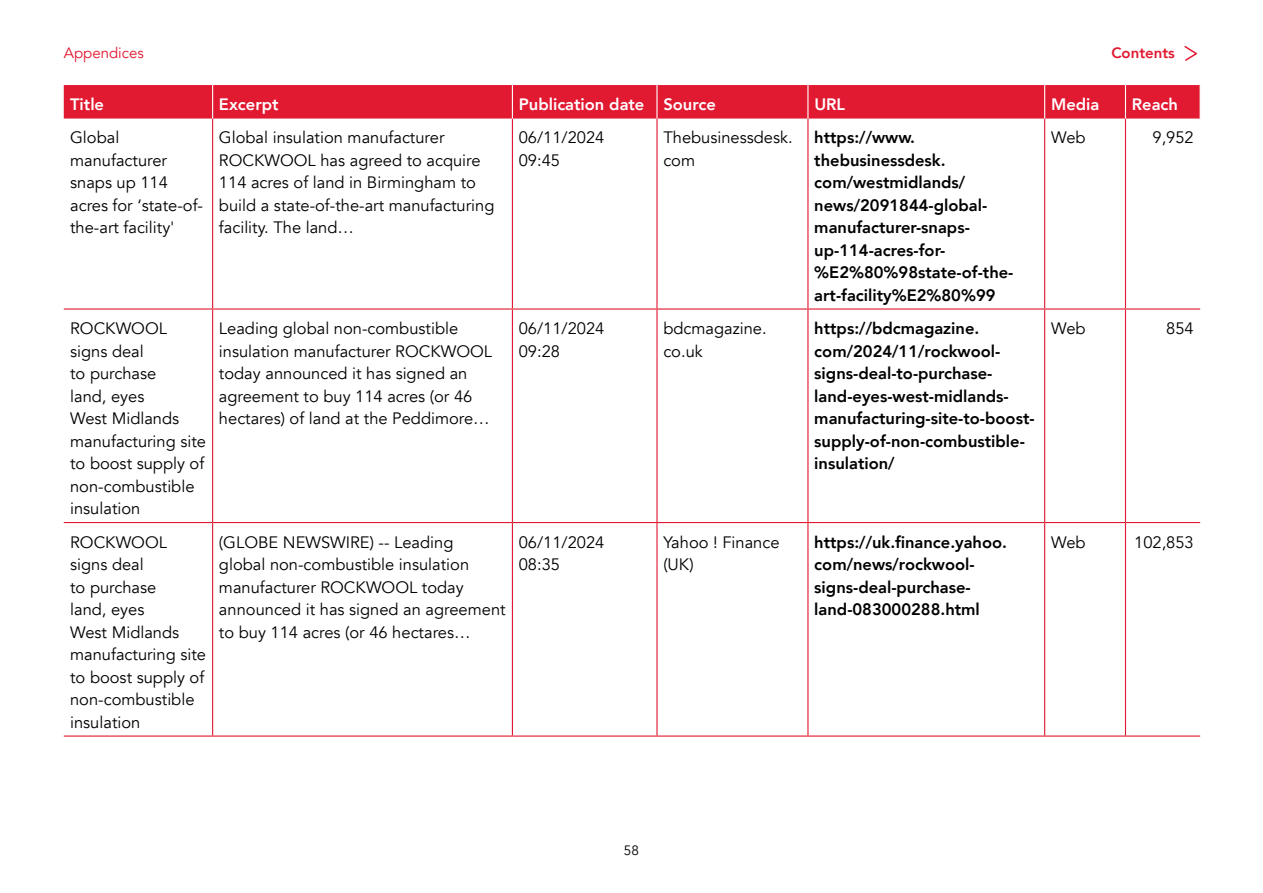
<style>
.page{position:relative;width:1263px;height:893px;background:#fff}
.page>*{position:absolute;margin:0;border:0;box-sizing:border-box;transform-origin:0 0}
.t1{font:16.5px/22.5px "Avenir";color:#000}
.t2{font:800 16.5px/22.5px "Avenir";color:#000}
.t3{font:800 16.5px "Avenir";color:#fff}
.t4{font:15px "Avenir";color:#e11931}
.t5{font:800 15px "Avenir";color:#e11931}
.t6{font:13.5px "Avenir";color:#000}
</style>
<div class="page">
<svg style="left:1184px;top:46px;width:13px;height:15px"></svg>
<div style="left:64px;top:85px;width:1135px;height:34px;background:#e11931"></div>
<hr style="left:512px;top:119px;width:1px;height:189px;background:#e11931">
<hr style="left:656px;top:119px;width:1px;height:189px;background:#e11931">
<hr style="left:807px;top:119px;width:1px;height:189px;background:#e11931">
<hr style="left:1044px;top:119px;width:1px;height:189px;background:#e11931">
<hr style="left:512px;top:310px;width:1px;height:212px;background:#e11931">
<hr style="left:656px;top:310px;width:1px;height:212px;background:#e11931">
<hr style="left:807px;top:310px;width:1px;height:212px;background:#e11931">
<hr style="left:1044px;top:310px;width:1px;height:212px;background:#e11931">
<hr style="left:512px;top:523px;width:1px;height:212px;background:#e11931">
<hr style="left:656px;top:523px;width:1px;height:212px;background:#e11931">
<hr style="left:807px;top:523px;width:1px;height:212px;background:#e11931">
<hr style="left:1044px;top:523px;width:1px;height:212px;background:#e11931">
<hr style="left:212px;top:119px;width:1px;height:189px;background:#e11931">
<hr style="left:212px;top:310px;width:1px;height:212px;background:#e11931">
<hr style="left:212px;top:523px;width:1px;height:212px;background:#e11931">
<hr style="left:1125px;top:119px;width:1px;height:189px;background:#e11931">
<hr style="left:1125px;top:310px;width:1px;height:212px;background:#e11931">
<hr style="left:1125px;top:523px;width:1px;height:212px;background:#e11931">
<hr style="left:64px;top:308px;width:149px;height:2px;background:#e11931">
<hr style="left:213px;top:308px;width:299px;height:2px;background:#e11931">
<hr style="left:512px;top:308px;width:145px;height:2px;background:#e11931">
<hr style="left:657px;top:308px;width:151px;height:2px;background:#e11931">
<hr style="left:808px;top:308px;width:237px;height:2px;background:#e11931">
<hr style="left:1045px;top:308px;width:80px;height:2px;background:#e11931">
<hr style="left:1125px;top:308px;width:75px;height:2px;background:#e11931">
<hr style="left:64px;top:522px;width:149px;height:1px;background:#e11931">
<hr style="left:213px;top:522px;width:299px;height:1px;background:#e11931">
<hr style="left:512px;top:522px;width:145px;height:1px;background:#e11931">
<hr style="left:657px;top:522px;width:151px;height:1px;background:#e11931">
<hr style="left:808px;top:522px;width:237px;height:1px;background:#e11931">
<hr style="left:1045px;top:522px;width:80px;height:1px;background:#e11931">
<hr style="left:1125px;top:522px;width:75px;height:1px;background:#e11931">
<hr style="left:64px;top:735px;width:149px;height:2px;background:#e11931">
<hr style="left:213px;top:735px;width:299px;height:2px;background:#e11931">
<hr style="left:512px;top:735px;width:145px;height:2px;background:#e11931">
<hr style="left:657px;top:735px;width:151px;height:2px;background:#e11931">
<hr style="left:808px;top:735px;width:237px;height:2px;background:#e11931">
<hr style="left:1045px;top:735px;width:80px;height:2px;background:#e11931">
<hr style="left:1125px;top:735px;width:75px;height:2px;background:#e11931">
<hr style="left:212px;top:85px;width:1px;height:34px;background:#fff">
<hr style="left:512px;top:85px;width:1px;height:34px;background:#fff">
<hr style="left:656px;top:85px;width:1px;height:34px;background:#fff">
<hr style="left:807px;top:85px;width:1px;height:34px;background:#fff">
<hr style="left:1044px;top:85px;width:1px;height:34px;background:#fff">
<hr style="left:1125px;top:85px;width:1px;height:34px;background:#fff">
<p class="t4" style="left:64px;top:44px;width:82px">Appendices</p>
<p class="t5" style="left:1111px;top:41px;width:65px">Contents</p>
<p class="t3" style="left:70px;top:91px;width:35px">Title</p>
<p class="t3" style="left:219px;top:91px;width:61px">Excerpt</p>
<p class="t3" style="left:519px;top:91px;width:199px">Publication date Source</p>
<p class="t3" style="left:814px;top:91px;width:32px">URL</p>
<p class="t3" style="left:1051px;top:91px;width:50px">Media</p>
<p class="t3" style="left:1132px;top:91px;width:48px">Reach</p>
<p class="t1" style="left:70px;top:126px;width:134px">Global manufacturer snaps up 114 acres for ‘state-of&shy;the-art facility'</p>
<p class="t1" style="left:219px;top:126px;width:277px">Global insulation manufacturer<br>ROCKWOOL has agreed to acquire<br>114 acres of land in Birmingham to build a state-of-the-art manufacturing facility. The land…</p>
<p class="t1" style="left:519px;top:126px;width:87px">06/11/2024<br>09:45</p>
<p class="t1" style="left:663px;top:126px;width:131px">Thebusinessdesk. com</p>
<p class="t2" style="left:814px;top:126px;width:201px">https://www. thebusinessdesk. com/westmidlands/ news/2091844-global&shy;manufacturer-snaps&shy;up-114-acres-for-%E2%80%98state-of-the&shy;art-facility%E2%80%99</p>
<p class="t1" style="left:1051px;top:126px;width:36px">Web</p>
<p class="t1" style="left:1152px;top:126px;width:43px">9,952</p>
<p class="t1" style="left:70px;top:317px;width:137px">ROCKWOOL signs deal<br>to purchase<br>land, eyes<br>West Midlands manufacturing site to boost supply of non-combustible insulation</p>
<p class="t1" style="left:219px;top:318px;width:275px">Leading global non-combustible insulation manufacturer ROCKWOOL today announced it has signed an agreement to buy 114 acres (or 46 hectares) of land at the Peddimore…</p>
<p class="t1" style="left:519px;top:318px;width:87px">06/11/2024<br>09:28</p>
<p class="t1" style="left:663px;top:318px;width:105px">bdcmagazine. co.uk</p>
<p class="t2" style="left:814px;top:317px;width:222px">https://bdcmagazine. com/2024/11/rockwool&shy;signs-deal-to-purchase&shy;land-eyes-west-midlands&shy;manufacturing-site-to-boost&shy;supply-of-non-combustible&shy;insulation/</p>
<p class="t1" style="left:1051px;top:318px;width:36px">Web</p>
<p class="t1" style="left:1166px;top:318px;width:29px">854</p>
<p class="t1" style="left:70px;top:531px;width:137px">ROCKWOOL signs deal<br>to purchase<br>land, eyes<br>West Midlands manufacturing site to boost supply of non-combustible insulation</p>
<p class="t1" style="left:219px;top:531px;width:288px">(GLOBE NEWSWIRE) -- Leading<br>global non-combustible insulation manufacturer ROCKWOOL today announced it has signed an agreement to buy 114 acres (or 46 hectares…</p>
<p class="t1" style="left:519px;top:531px;width:87px">06/11/2024<br>08:35</p>
<p class="t1" style="left:663px;top:531px;width:118px">Yahoo ! Finance (UK)</p>
<p class="t2" style="left:814px;top:531px;width:194px">https://uk.finance.yahoo. com/news/rockwool&shy;signs-deal-purchase&shy;land-083000288.html</p>
<p class="t1" style="left:1051px;top:531px;width:36px">Web</p>
<p class="t1" style="left:1134px;top:531px;width:61px">102,853</p>
<p class="t6" style="left:624px;top:843px;width:17px">58</p>
</div>
